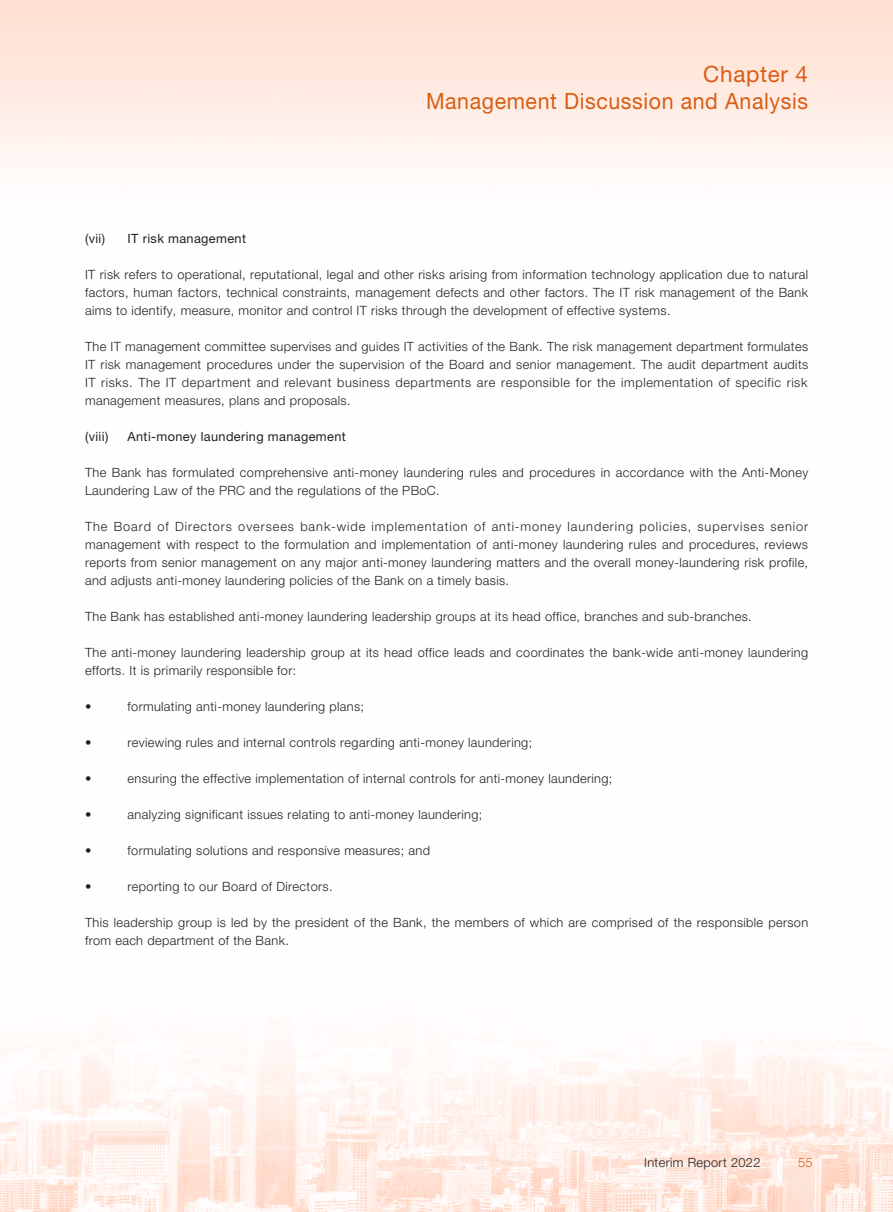
<style>
.page{position:relative;width:893px;height:1212px;background:#fff}
.page>*{position:absolute;margin:0;border:0;box-sizing:border-box;transform-origin:0 0}
.t1{font:22.5px/27px "Helvetica Neue LT Std";letter-spacing:.03em;color:#d75d14;text-align:right}
.t2{font:300 12.75px/18px "Helvetica Neue LT Std";letter-spacing:.03em;color:#231f20;text-align:justify}
.t3{font:12.75px "Helvetica Neue LT Std";letter-spacing:.03em;color:#231f20}
.t4{font:300 12.75px "Helvetica Neue LT Std";color:#d75d14}
</style>
<div class="page">
<img style="left:0;top:0;width:893px;height:1212px">
<h1 class="t1" style="left:426px;top:61px;width:384px">Chapter 4<br>Management Discussion and Analysis</h1>
<p class="t3" style="left:85px;top:231px;width:22px">(vii)</p>
<p class="t3" style="left:128px;top:231px;width:120px">IT risk management</p>
<p class="t2" style="left:85px;top:265px;width:725px">IT risk refers to operational, reputational, legal and other risks arising from information technology application due to natural factors, human factors, technical constraints, management defects and other factors. The IT risk management of the Bank aims to identify, measure, monitor and control IT risks through the development of effective systems.</p>
<p class="t2" style="left:85px;top:337px;width:725px">The IT management committee supervises and guides IT activities of the Bank. The risk management department formulates IT risk management procedures under the supervision of the Board and senior management. The audit department audits IT risks. The IT department and relevant business departments are responsible for the implementation of specific risk management measures, plans and proposals.</p>
<p class="t3" style="left:85px;top:429px;width:25px">(viii)</p>
<p class="t3" style="left:128px;top:429px;width:220px">Anti-money laundering management</p>
<p class="t2" style="left:85px;top:463px;width:725px">The Bank has formulated comprehensive anti-money laundering rules and procedures in accordance with the Anti-Money<br>Laundering Law of the PRC and the regulations of the PBoC.</p>
<p class="t2" style="left:85px;top:517px;width:725px">The Board of Directors oversees bank-wide implementation of anti-money laundering policies, supervises senior management with respect to the formulation and implementation of anti-money laundering rules and procedures, reviews reports from senior management on any major anti-money laundering matters and the overall money-laundering risk profile, and adjusts anti-money laundering policies of the Bank on a timely basis.</p>
<p class="t2" style="left:85px;top:607px;width:668px">The Bank has established anti-money laundering leadership groups at its head office, branches and sub-branches.</p>
<p class="t2" style="left:85px;top:643px;width:725px">The anti-money laundering leadership group at its head office leads and coordinates the bank-wide anti-money laundering efforts. It is primarily responsible for:</p>
<p class="t2" style="left:85px;top:697px;width:8px">•</p>
<p class="t2" style="left:128px;top:697px;width:238px">formulating anti-money laundering plans;</p>
<p class="t2" style="left:85px;top:733px;width:8px">•</p>
<p class="t2" style="left:128px;top:733px;width:406px">reviewing rules and internal controls regarding anti-money laundering;</p>
<p class="t2" style="left:85px;top:769px;width:8px">•</p>
<p class="t2" style="left:128px;top:769px;width:486px">ensuring the effective implementation of internal controls for anti-money laundering;</p>
<p class="t2" style="left:85px;top:805px;width:8px">•</p>
<p class="t2" style="left:128px;top:805px;width:356px">analyzing significant issues relating to anti-money laundering;</p>
<p class="t2" style="left:85px;top:841px;width:8px">•</p>
<p class="t2" style="left:128px;top:841px;width:304px">formulating solutions and responsive measures; and</p>
<p class="t2" style="left:85px;top:877px;width:8px">•</p>
<p class="t2" style="left:128px;top:877px;width:206px">reporting to our Board of Directors.</p>
<p class="t2" style="left:85px;top:913px;width:725px">This leadership group is led by the president of the Bank, the members of which are comprised of the responsible person from each department of the Bank.</p>
<p class="t2" style="left:644px;top:1153px;width:118px">Interim Report 2022</p>
<p class="t4" style="left:798px;top:1155px;width:16px">55</p>
</div>
